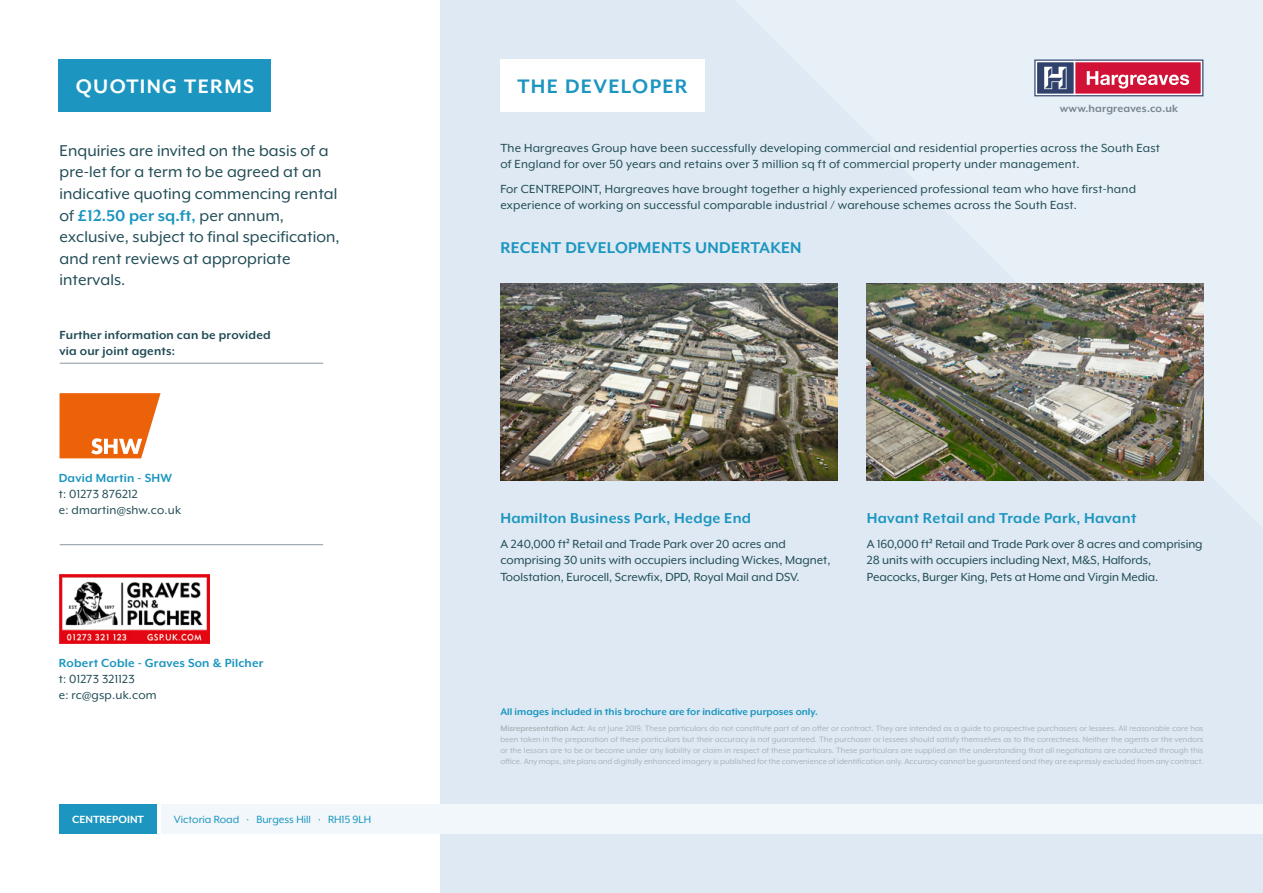
<style>
.page{position:relative;width:1263px;height:893px;background:#fff}
.page>*{position:absolute;margin:0;border:0;box-sizing:border-box;transform-origin:0 0}
.t1{font:700 22.5px "Mr Eaves XL Mod OT";letter-spacing:.06em;color:#1c96c0}
.t2{font:700 22.5px "Mr Eaves XL Mod OT";letter-spacing:.06em;color:#fff}
.t3{font:18px/21.6px "Mr Eaves XL Mod OT";letter-spacing:.005em;color:#214c56}
.t4{font:700 18px "Mr Eaves XL Mod OT";letter-spacing:.015em;color:#1c96c0}
.t5{font:700 16.5px "Mr Eaves XL Mod OT";letter-spacing:.015em;color:#1c96c0}
.t6{font:13.5px/16.2px "Mr Eaves XL Mod OT";letter-spacing:.015em;color:#214c56}
.t7{font:13.5px/16.2px "Mr Eaves XL Mod OT";letter-spacing:-.005em;color:#214c56}
.t8{font:700 13.5px/16.2px "Mr Eaves XL Mod OT";letter-spacing:.015em;color:#214c56}
.t9{font:700 13.5px "Mr Eaves XL Mod OT";letter-spacing:.015em;color:#1c96c0}
.t10{font:12px "Mr Eaves XL Mod OT";color:#1c96c0}
.t11{font:700 12px "Mr Eaves XL Mod OT";letter-spacing:.015em;color:#76858e}
.t12{font:700 12px "Mr Eaves XL Mod OT";color:#fff}
.t13{font:700 11.25px "Mr Eaves XL Mod OT";color:#1c96c0}
.t14{font:9px/10.8px "Mr Eaves XL Mod OT";color:#acb3b9;text-align:justify}
.s1{font-weight:700;color:#1c96c0}
.s2{font-family:"Minion Pro";font-weight:700;color:#1c96c0}
.s3{font-weight:700}
</style>
<div class="page">
<div style="left:441px;top:0;width:822px;height:893px;background:#dee9f3"></div>
<svg style="left:734px;top:59px;width:470px;height:422px;fill:#e7eff7"></svg>
<div style="left:500px;top:60px;width:205px;height:52px;background:#fff"></div>
<div style="left:1034px;top:60px;width:169px;height:36px;border:4px solid #30426c"></div>
<div style="left:1074px;top:62px;width:127px;height:32px;background:#d11136"></div>
<div style="left:1074px;top:61px;width:128px;height:34px;border:2px solid #fff"></div>
<div style="left:1036px;top:62px;width:38px;height:32px;background:#30426c"></div>
<div style="left:1035px;top:61px;width:40px;height:34px;border:2px solid #fff"></div>
<svg style="left:1087px;top:71px;width:102px;height:18px"></svg>
<svg style="left:1044px;top:67px;width:22px;height:22px"></svg>
<div style="left:60px;top:804px;width:97px;height:29px;background:#1c96c0"></div>
<div style="left:161px;top:804px;width:1102px;height:29px;background:#f2f7fb"></div>
<div style="left:59px;top:60px;width:212px;height:52px;background:#1c96c0"></div>
<img style="left:500px;top:283px;width:337px;height:197px">
<img style="left:867px;top:283px;width:336px;height:197px">
<svg style="left:60px;top:393px;width:101px;height:65px;background:#ee7c32"></svg>
<img style="left:60px;top:575px;width:149px;height:68px">
<hr style="left:60px;top:363px;width:263px;height:1px;background:#8a969e">
<hr style="left:60px;top:544px;width:263px;height:1px;background:#8a969e">
<h1 class="t2" style="left:76px;top:75px;width:180px">QUOTING TERMS</h1>
<h2 class="t3" style="left:60px;top:140px;width:282px">Enquiries are invited on the basis of a pre-let for a term to be agreed at an indicative quoting commencing rental of <span class="s1">£1</span><span class="s2">2</span><span class="s1">.50 per sq.ft,</span> per annum, exclusive, subject to final specification, and rent reviews at appropriate intervals.</h2>
<h3 class="t8" style="left:60px;top:326px;width:213px">Further information can be provided via our joint agents:</h3>
<h3 class="t9" style="left:59px;top:471px;width:115px">David Martin - SHW</h3>
<h3 class="t6" style="left:59px;top:486px;width:124px">t: 01273 876212<br>e: dmartin@shw.co.uk</h3>
<h3 class="t9" style="left:59px;top:656px;width:206px">Robert Coble - Graves Son &amp; Pilcher</h3>
<h3 class="t6" style="left:59px;top:671px;width:100px">t: 01273 321123<br>e: rc@gsp.uk.com</h3>
<h3 class="t12" style="left:72px;top:813px;width:73px">CENTREPOINT</h3>
<h3 class="t10" style="left:174px;top:813px;width:199px">Victoria Road · Burgess Hill · RH15 9LH</h3>
<h1 class="t1" style="left:517px;top:75px;width:172px">THE DEVELOPER</h1>
<h3 class="t11" style="left:1060px;top:102px;width:120px">www.hargreaves.co.uk</h3>
<h3 class="t6" style="left:500px;top:140px;width:661px">The Hargreaves Group have been successfully developing commercial and residential properties across the South East of England for over 50 years and retains over 3 million sq ft of commercial property under management.</h3>
<h3 class="t6" style="left:500px;top:181px;width:637px">For CENTREPOINT, Hargreaves have brought together a highly experienced professional team who have first-hand experience of working on successful comparable industrial / warehouse schemes across the South East.</h3>
<h2 class="t4" style="left:500px;top:239px;width:303px">RECENT DEVELOPMENTS UNDERTAKEN</h2>
<h3 class="t5" style="left:500px;top:510px;width:252px">Hamilton Business Park, Hedge End</h3>
<h3 class="t6" style="left:500px;top:536px;width:332px">A 240,000 ft² Retail and Trade Park over 20 acres and comprising 30 units with occupiers including Wickes, Magnet,<br>Toolstation, Eurocell, Screwfix, DPD, Royal Mail and DSV.</h3>
<h3 class="t5" style="left:867px;top:510px;width:271px">Havant Retail and Trade Park, Havant</h3>
<h3 class="t7" style="left:867px;top:536px;width:337px">A 160,000 ft² Retail and Trade Park over 8 acres and comprising<br>28 units with occupiers including Next, M&amp;S, Halfords,<br>Peacocks, Burger King, Pets at Home and Virgin Media.</h3>
<p class="t13" style="left:500px;top:706px;width:319px">All images included in this brochure are for indicative purposes only.</p>
<p class="t14" style="left:500px;top:723px;width:705px"><span class="s3">Misrepresentation Act:</span> As at June 2019. These particulars do not constitute part of an offer or contract. They are intended as a guide to prospective purchasers or lessees. All reasonable care has been taken in the preparation of these particulars but their accuracy is not guaranteed. The purchaser or lessees should satisfy themselves as to the correctness. Neither the agents or the vendors or the lessors are to be or become under any liability or claim in respect of these particulars. These particulars are supplied on the understanding that all negotiations are conducted through this office. Any maps, site plans and digitally enhanced imagery is published for the convenience of identification only. Accuracy cannot be guaranteed and they are expressly excluded from any contract.</p>
</div>
